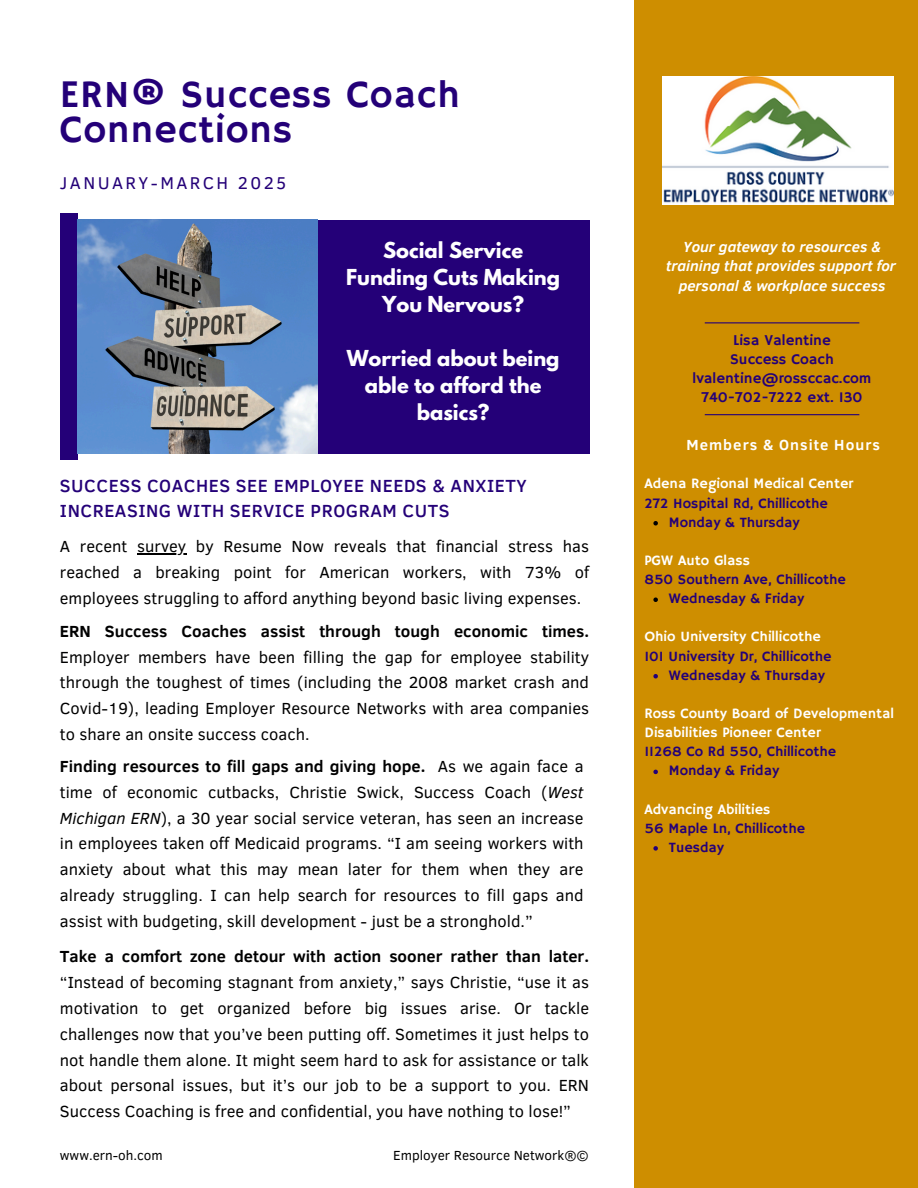
<style>
.page{position:relative;width:918px;height:1188px;background:#fff}
.page>*{position:absolute;margin:0;border:0;box-sizing:border-box;transform-origin:0 0}
.t1{font:39px/35.1px "Hammersmith One";letter-spacing:.02em;color:#240078}
.t2{font:700 19.5px/27px "League Spartan";color:#fff;text-align:center}
.t3{font:500 18px/24.8px "Clear Sans";letter-spacing:.03em;color:#240078}
.t4{font:17.55px "Clear Sans";letter-spacing:.14em;color:#240078}
.t5{font:16.5px/25.8px "Clear Sans";color:#000001;text-align:justify}
.t6{font:italic 700 15px/19.2px "Clear Sans";color:#fff;text-align:center}
.t7{font:15px "Hammersmith One";color:#240078}
.t8{font:700 15px "Clear Sans";letter-spacing:.07em;color:#fff}
.t9{font:14.4px "Hammersmith One";color:#240078}
.t10{font:14.4px/19.2px "Hammersmith One";color:#fff}
.t11{font:13.5px "Clear Sans";color:#000}
.s1{color:#000}
.s2{font-weight:700}
.s3{font-style:italic}
</style>
<div class="page">
<div style="left:634px;top:0;width:284px;height:1188px;background:#ce8e00"></div>
<img style="left:663px;top:76px;width:231px;height:128px">
<hr style="left:705px;top:414px;width:154px;height:1px;background:#240078">
<hr style="left:705px;top:322px;width:154px;height:1px;background:#240078">
<svg style="left:653px;top:521px;width:5px;height:5px"></svg>
<svg style="left:653px;top:598px;width:5px;height:4px"></svg>
<svg style="left:653px;top:674px;width:5px;height:5px"></svg>
<svg style="left:653px;top:770px;width:5px;height:4px"></svg>
<svg style="left:653px;top:846px;width:5px;height:5px"></svg>
<div style="left:60px;top:214px;width:18px;height:246px;background:#240078"></div>
<div style="left:317px;top:220px;width:272px;height:234px;background:#240078"></div>
<img style="left:78px;top:220px;width:239px;height:234px">
<hr style="left:137px;top:553px;width:49px;height:2px;background:#000">
<p class="t1" style="left:60px;top:79px;width:402px">ERN® Success Coach<br>Connections</p>
<p class="t4" style="left:60px;top:170px;width:228px">JANUARY-MARCH 2025</p>
<p class="t2" style="left:346px;top:239px;width:215px">Social Service<br>Funding Cuts Making<br>You Nervous?</p>
<p class="t2" style="left:347px;top:347px;width:214px">Worried about being able to afford the basics?</p>
<p class="t3" style="left:60px;top:473px;width:468px">SUCCESS COACHES SEE EMPLOYEE NEEDS &amp; ANXIETY<br>INCREASING WITH SERVICE PROGRAM CUTS</p>
<p class="t5" style="left:60px;top:533px;width:531px;text-indent:77px"><span class="s1">survey</span> by Resume Now reveals that financial stress has reached a breaking point for American workers, with 73% of employees struggling to afford anything beyond basic living expenses.</p>
<p class="t5" style="left:60px;top:533px;width:69px">A recent</p>
<p class="t5" style="left:60px;top:617px;width:531px"><span class="s2">ERN Success Coaches assist through tough economic times.<br></span>Employer members have been filling the gap for employee stability through the toughest of times <span class="s1">(including</span> the 2008 market crash and Covid-1<span class="s1">9)</span>, leading Employer Resource Networks with area companies to share an onsite success coach.</p>
<p class="t5" style="left:60px;top:752px;width:525px"><span class="s2">Finding resources to fill gaps and giving hope.</span> As we again face a time of economic cutbacks, Christie Swick, Success Coach (<span class="s3">West Michigan ERN</span>), a 30 year social service veteran, has seen an increase in employees taken off Medicaid programs. “I am seeing workers with anxiety about what this may mean later for them when they are already struggling. I can help search for resources to fill gaps and assist with budgeting, skill development - just be a stronghold.”</p>
<p class="t5" style="left:60px;top:943px;width:531px"><span class="s2">Take a comfort zone detour with action sooner rather than later. </span>“Instead of becoming stagnant from anxiety,” says Christie, “use it as motivation to get organized before big issues arise. Or tackle challenges now that you’ve been putting off. Sometimes it just helps to not handle them alone. It might seem hard to ask for assistance or talk about personal issues, but it’s our job to be a support to you. <span class="s1">ERN Success Coaching is free and confidential</span>, you have nothing to lose!”</p>
<p class="t11" style="left:60px;top:1146px;width:104px">www.ern-oh.com</p>
<p class="t11" style="left:393px;top:1146px;width:197px">Employer Resource Network®©</p>
<h3 class="t6" style="left:666px;top:237px;width:231px">Your gateway to resources &amp; training that provides support for personal &amp; workplace success</h3>
<h1 class="t7" style="left:733px;top:331px;width:99px">Lisa Valentine</h1>
<h4 class="t7" style="left:730px;top:350px;width:105px">Success Coach</h4>
<p class="t7" style="left:693px;top:370px;width:180px">lvalentine@rossccac.com</p>
<p class="t7" style="left:701px;top:389px;width:163px">740-702-7222 ext. 130</p>
<p class="t8" style="left:686px;top:434px;width:195px">Members &amp; Onsite Hours</p>
<h3 class="t10" style="left:644px;top:475px;width:210px">Adena Regional Medical Center</h3>
<h2 class="t9" style="left:644px;top:495px;width:185px">272 Hospital Rd, Chillicothe</h2>
<h5 class="t9" style="left:669px;top:514px;width:132px">Monday &amp; Thursday</h5>
<h5 class="t10" style="left:644px;top:551px;width:107px">PGW Auto Glass</h5>
<h5 class="t9" style="left:644px;top:571px;width:203px">850 Southern Ave, Chillicothe</h5>
<p class="t9" style="left:669px;top:590px;width:137px">Wednesday &amp; Friday</p>
<p class="t10" style="left:644px;top:628px;width:178px">Ohio University Chillicothe</p>
<p class="t9" style="left:644px;top:648px;width:189px">101 University Dr, Chillicothe</p>
<h6 class="t9" style="left:669px;top:667px;width:158px">Wednesday &amp; Thursday</h6>
<p class="t10" style="left:644px;top:704px;width:251px">Ross County Board of Developmental<br>Disabilities Pioneer Center</p>
<p class="t9" style="left:644px;top:743px;width:193px">11268 Co Rd 550, Chillicothe</p>
<p class="t9" style="left:669px;top:762px;width:112px">Monday &amp; Friday</p>
<p class="t10" style="left:644px;top:800px;width:128px">Advancing Abilities</p>
<h6 class="t9" style="left:644px;top:820px;width:162px">56 Maple Ln, Chillicothe</h6>
<p class="t9" style="left:669px;top:839px;width:57px">Tuesday</p>
</div>
